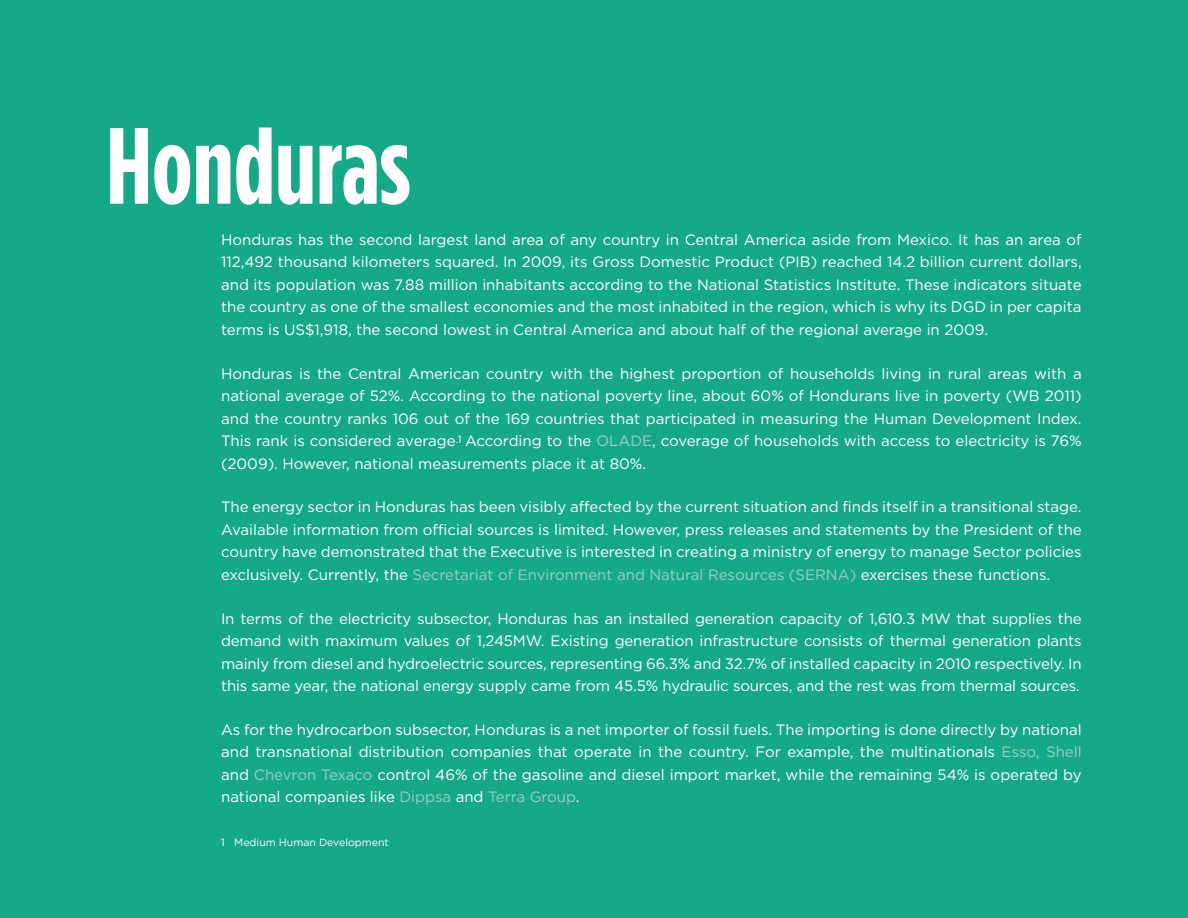
<style>
.page{position:relative;width:1188px;height:918px;background:#16a987}
.page>*{position:absolute;margin:0;border:0;box-sizing:border-box;transform-origin:0 0}
.t1{font:700 condensed 108px "Gotham HTF";color:#fff}
.t2{font:15px/22.5px "Gotham HTF";color:#fff;text-align:justify}
.t3{font:10.5px "Gotham HTF";color:#fff}
.s1{color:#99cdbb}
</style>
<div class="page">
<h1 class="t1" style="left:106px;top:105px;width:306px">Honduras</h1>
<p class="t2" style="left:221px;top:228px;width:862px">Honduras has the second largest land area of any country in Central America aside from Mexico. It has an area of 112,492 thousand kilometers squared. In 2009, its Gross Domestic Product (PIB) reached 14.2 billion current dollars, and its population was 7.88 million inhabitants according to the National Statistics Institute. These indicators situate the country as one of the smallest economies and the most inhabited in the region, which is why its DGD in per capita terms is US$1,918, the second lowest in Central America and about half of the regional average in 2009.</p>
<p class="t2" style="left:221px;top:362px;width:862px">Honduras is the Central American country with the highest proportion of households living in rural areas with a national average of 52%. According to the national poverty line, about 60% of Hondurans live in poverty (WB 2011) and the country ranks 106 out of the 169 countries that participated in measuring the Human Development Index.<br>This rank is considered average<sup>.1</sup> According to the <span class="s1">OLADE</span>, coverage of households with access to electricity is 76% (2009). However, national measurements place it at 80%.</p>
<p class="t2" style="left:221px;top:496px;width:862px">The energy sector in Honduras has been visibly affected by the current situation and finds itself in a transitional stage.<br>Available information from official sources is limited. However, press releases and statements by the President of the country have demonstrated that the Executive is interested in creating a ministry of energy to manage Sector policies exclusively. Currently, the <span class="s1">Secretariat of Environment and Natural Resources (SERNA)</span> exercises these functions.</p>
<p class="t2" style="left:221px;top:607px;width:862px">In terms of the electricity subsector, Honduras has an installed generation capacity of 1,610.3 MW that supplies the demand with maximum values of 1,245MW. Existing generation infrastructure consists of thermal generation plants mainly from diesel and hydroelectric sources, representing 66.3% and 32.7% of installed capacity in 2010 respectively. In this same year, the national energy supply came from 45.5% hydraulic sources, and the rest was from thermal sources.</p>
<p class="t2" style="left:221px;top:718px;width:862px">As for the hydrocarbon subsector, Honduras is a net importer of fossil fuels. The importing is done directly by national and transnational distribution companies that operate in the country. For example, the multinationals <span class="s1">Esso, Shell </span>and <span class="s1">Chevron Texaco</span> control 46% of the gasoline and diesel import market, while the remaining 54% is operated by national companies like <span class="s1">Dippsa</span> and <span class="s1">Terra Group</span>.</p>
<p class="t3" style="left:221px;top:837px;width:169px">1 Medium Human Development</p>
</div>
